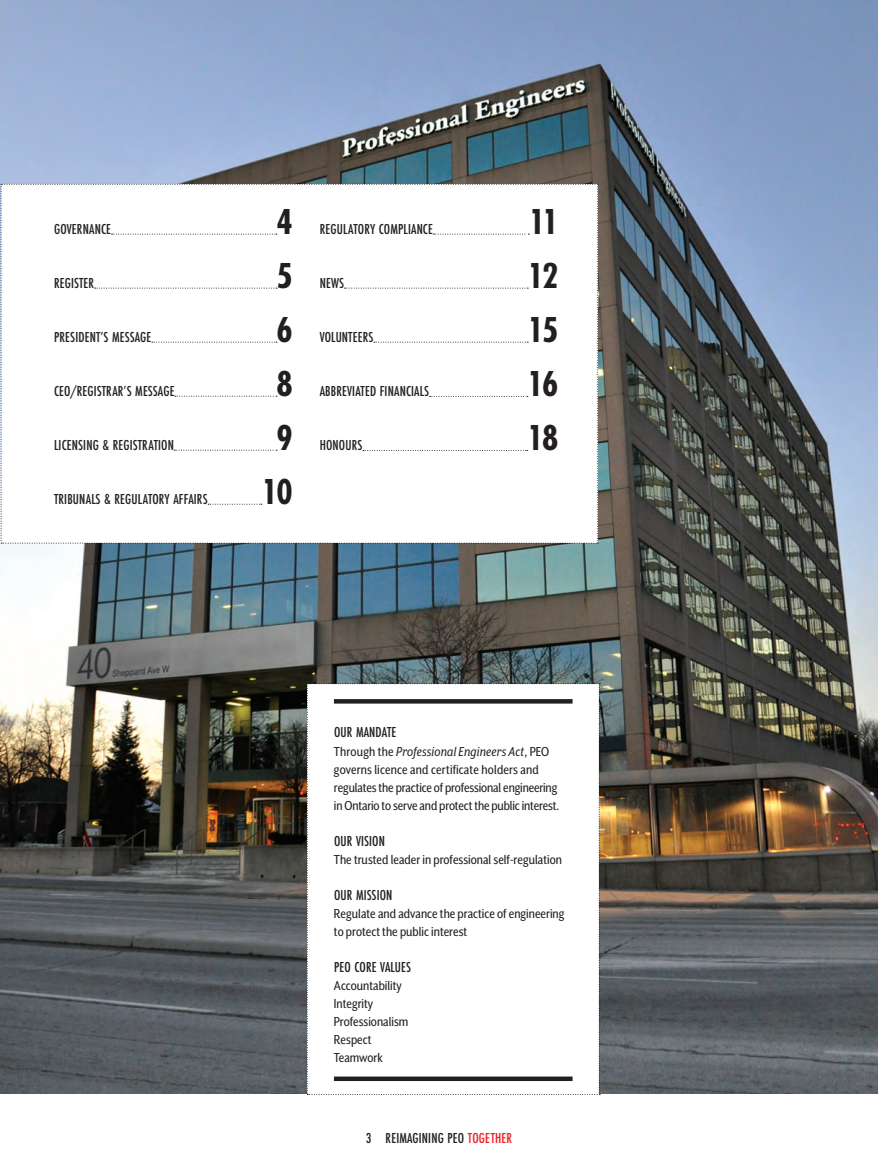
<style>
.page{position:relative;width:878px;height:1175px;background:#fff}
.page>*{position:absolute;margin:0;border:0;box-sizing:border-box;transform-origin:0 0}
.t1{font:700 37.5px "Futura PT Cond";letter-spacing:-.045em;color:#231f20}
.t2{font:15px/18px "Mr Eaves XL San Nar OT";color:#231f20}
.t3{font:500 15px "Futura PT Cond";letter-spacing:.01em;color:#231f20}
.s1{font-style:italic}
.s2{color:#ee1d23}
</style>
<div class="page">
<img style="left:1px;top:0;width:877px;height:1093px">
<svg style="left:307px;top:683px;width:293px;height:412px"></svg>
<svg style="left:334px;top:699px;width:238px;height:4px"></svg>
<div style="left:334px;top:1076px;width:238px;height:5px;background:#231f20"></div>
<svg style="left:1px;top:184px;width:597px;height:360px"></svg>
<p class="t3" style="left:54px;top:220px;width:58px">GOVERNANCE</p>
<h1 class="t1" style="left:276px;top:200px;width:18px">4</h1>
<p class="t3" style="left:320px;top:220px;width:115px">REGULATORY COMPLIANCE</p>
<h1 class="t1" style="left:528px;top:200px;width:31px">11</h1>
<p class="t3" style="left:54px;top:274px;width:42px">REGISTER</p>
<h1 class="t1" style="left:276px;top:254px;width:18px">5</h1>
<p class="t3" style="left:320px;top:274px;width:26px">NEWS</p>
<h1 class="t1" style="left:527px;top:254px;width:32px">12</h1>
<p class="t3" style="left:54px;top:328px;width:99px">PRESIDENT’S MESSAGE</p>
<h1 class="t1" style="left:276px;top:308px;width:18px">6</h1>
<p class="t3" style="left:320px;top:328px;width:55px">VOLUNTEERS</p>
<h1 class="t1" style="left:527px;top:308px;width:32px">15</h1>
<p class="t3" style="left:54px;top:382px;width:122px">CEO/REGISTRAR’S MESSAGE</p>
<h1 class="t1" style="left:276px;top:362px;width:18px">8</h1>
<p class="t3" style="left:320px;top:382px;width:111px">ABBREVIATED FINANCIALS</p>
<h1 class="t1" style="left:527px;top:362px;width:33px">16</h1>
<p class="t3" style="left:54px;top:436px;width:121px">LICENSING &amp; REGISTRATION</p>
<h1 class="t1" style="left:276px;top:416px;width:18px">9</h1>
<p class="t3" style="left:320px;top:436px;width:44px">HONOURS</p>
<h1 class="t1" style="left:527px;top:416px;width:33px">18</h1>
<p class="t3" style="left:54px;top:490px;width:155px">TRIBUNALS &amp; REGULATORY AFFAIRS</p>
<h1 class="t1" style="left:261px;top:470px;width:33px">10</h1>
<p class="t3" style="left:334px;top:723px;width:64px">OUR MANDATE</p>
<p class="t2" style="left:334px;top:742px;width:227px">Through the <span class="s1">Professional Engineers Act</span>, PEO governs licence and certificate holders and regulates the practice of professional engineering in Ontario to serve and protect the public interest.</p>
<p class="t3" style="left:334px;top:832px;width:52px">OUR VISION</p>
<p class="t2" style="left:334px;top:850px;width:229px">The trusted leader in professional self-regulation</p>
<p class="t3" style="left:334px;top:886px;width:60px">OUR MISSION</p>
<p class="t2" style="left:334px;top:904px;width:232px">Regulate and advance the practice of engineering to protect the public interest</p>
<p class="t3" style="left:334px;top:958px;width:79px">PEO CORE VALUES</p>
<p class="t2" style="left:334px;top:976px;width:76px">Accountability<br>Integrity<br>Professionalism<br>Respect<br>Teamwork</p>
<p class="t3" style="left:366px;top:1129px;width:148px">3 REIMAGINING PEO <span class="s2">TOGETHER</span></p>
</div>
